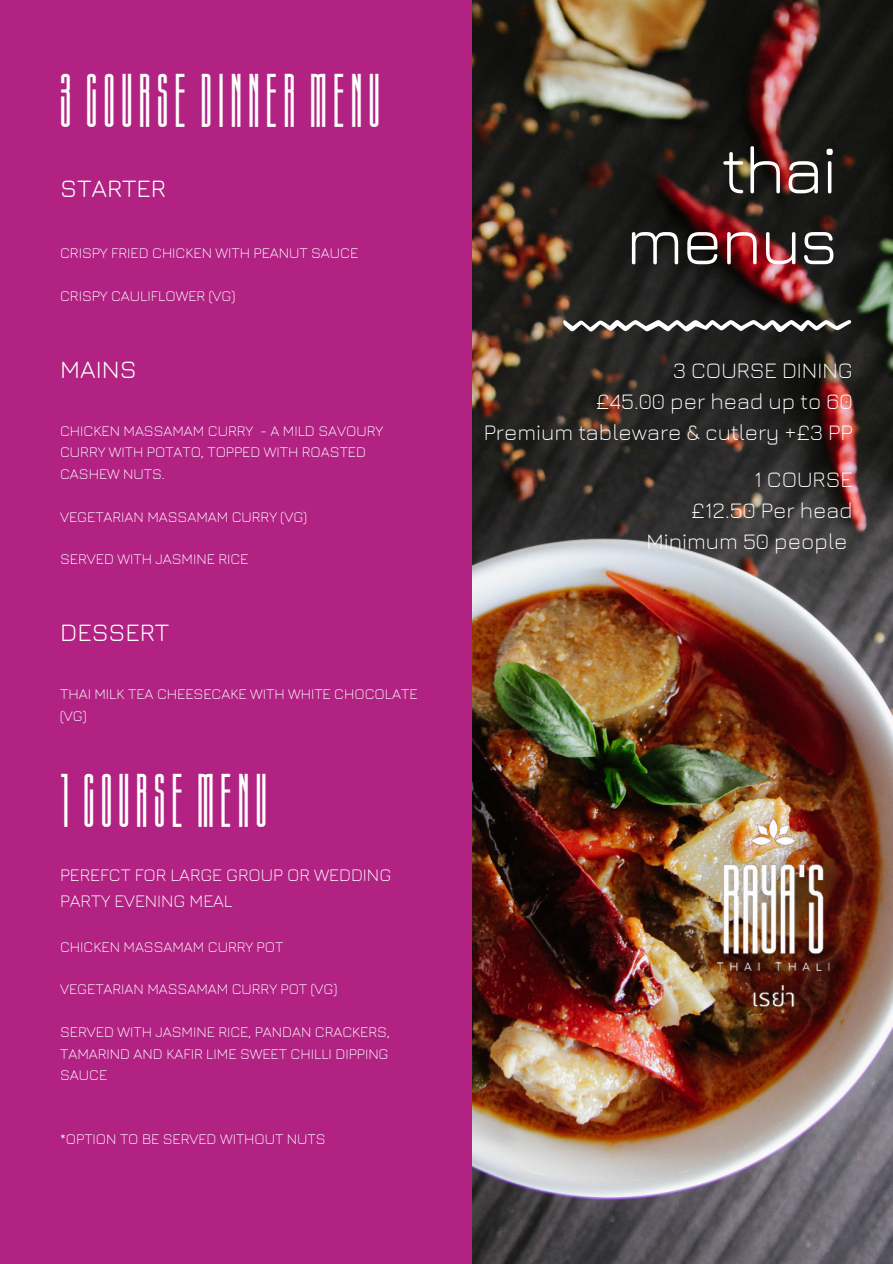
<style>
.page{position:relative;width:893px;height:1264px;background:#fff}
.page>*{position:absolute;margin:0;border:0;box-sizing:border-box;transform-origin:0 0}
.t1{font:68.1px/70.8px "Jura";letter-spacing:-.03em;color:#fff;text-align:right}
.t2{font:39px "RTL Fatimi Regular";letter-spacing:.17em;color:#fff}
.t3{font:25.5px "Jura";color:#fff}
.t4{font:300 22.5px/31px "Jura";color:#fff;text-align:right}
.t5{font:300 18px/25.8px "Jura";color:#fff}
.t6{font:300 15px/21.3px "Jura";color:#fff}
</style>
<div class="page">
<img style="left:471px;top:0;width:421px;height:1263px">
<div style="left:0;top:0;width:471px;height:1263px;background:#b12283"></div>
<svg style="left:562px;top:318px;width:289px;height:17px"></svg>
<img style="left:599px;top:744px;width:293px;height:348px">
<h3 class="t2" style="left:60px;top:63px;width:321px">3 COURSE DINNER MENU</h3>
<p class="t3" style="left:60px;top:173px;width:107px">STARTER</p>
<p class="t6" style="left:60px;top:242px;width:299px">CRISPY FRIED CHICKEN WITH PEANUT SAUCE</p>
<h3 class="t6" style="left:60px;top:285px;width:177px">CRISPY CAULIFLOWER (VG)</h3>
<p class="t3" style="left:60px;top:353px;width:78px">MAINS</p>
<p class="t6" style="left:60px;top:420px;width:324px">CHICKEN MASSAMAM CURRY - A MILD SAVOURY<br>CURRY WITH POTATO, TOPPED WITH ROASTED<br>CASHEW NUTS.</p>
<p class="t6" style="left:60px;top:505px;width:248px">VEGETARIAN MASSAMAM CURRY (VG)</p>
<h3 class="t6" style="left:60px;top:548px;width:190px">SERVED WITH JASMINE RICE</h3>
<p class="t3" style="left:60px;top:616px;width:111px">DESSERT</p>
<h2 class="t6" style="left:60px;top:683px;width:359px">THAI MILK TEA CHEESECAKE WITH WHITE CHOCOLATE (VG)</h2>
<h5 class="t2" style="left:60px;top:763px;width:208px">1 COURSE MENU</h5>
<p class="t5" style="left:60px;top:861px;width:332px">PEREFCT FOR LARGE GROUP OR WEDDING<br>PARTY EVENING MEAL</p>
<p class="t6" style="left:60px;top:935px;width:225px">CHICKEN MASSAMAM CURRY POT</p>
<p class="t6" style="left:60px;top:978px;width:278px">VEGETARIAN MASSAMAM CURRY POT (VG)</p>
<p class="t6" style="left:60px;top:1020px;width:331px;text-align:justify">SERVED WITH JASMINE RICE, PANDAN CRACKERS, TAMARIND AND KAFIR LIME SWEET CHILLI DIPPING SAUCE</p>
<p class="t6" style="left:60px;top:1127px;width:267px">*OPTION TO BE SERVED WITHOUT NUTS</p>
<h4 class="t1" style="left:625px;top:132px;width:214px">thai menus</h4>
<h1 class="t4" style="left:483px;top:354px;width:370px">3 COURSE DINING<br>£45.00 per head up to 60<br>Premium tableware &amp; cutlery +£3 PP</h1>
<p class="t4" style="left:646px;top:463px;width:208px">1 COURSE<br>£12.50 Per head<br>Minimum 50 people</p>
</div>
